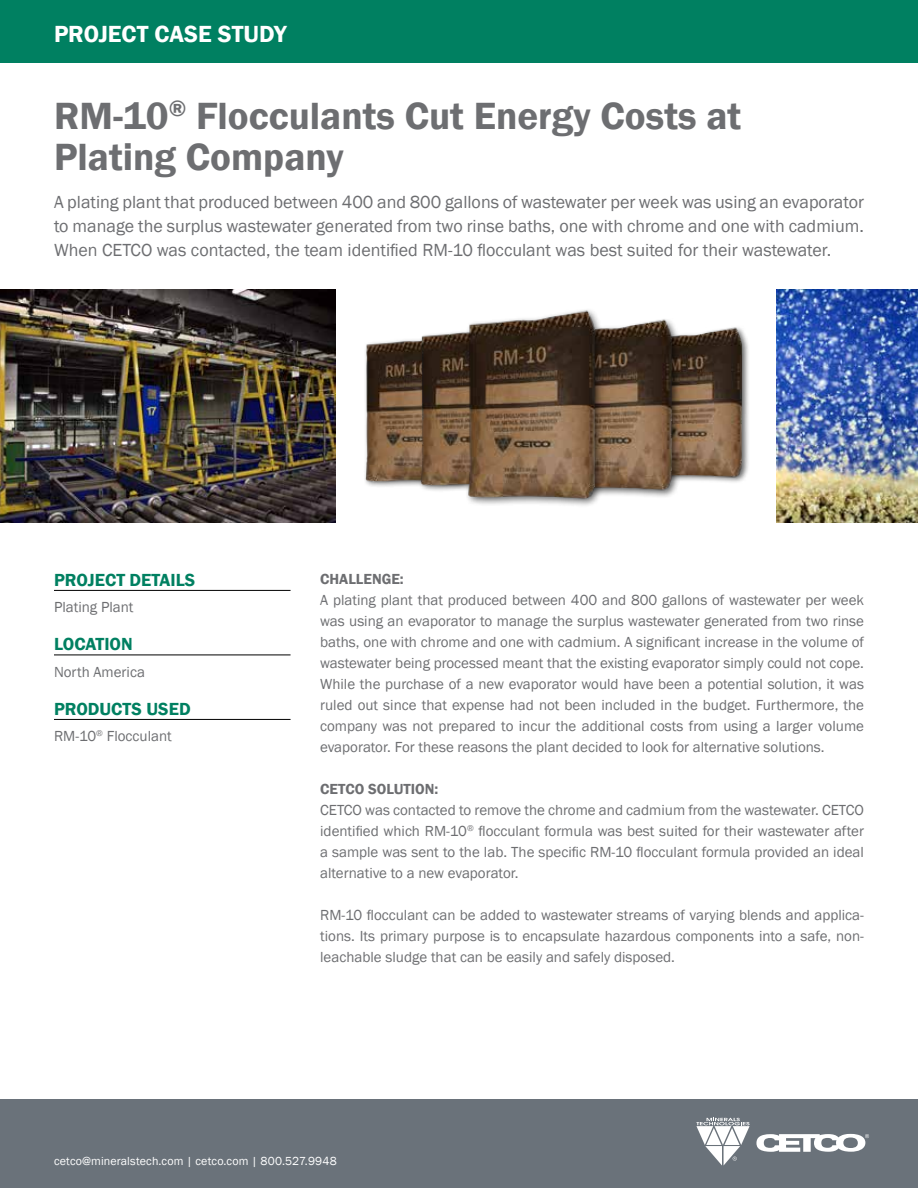
<style>
.page{position:relative;width:918px;height:1188px;background:#fff}
.page>*{position:absolute;margin:0;border:0;box-sizing:border-box;transform-origin:0 0}
.t1{font:600 39px/40.5px "Franklin Gothic";color:#6d6e71}
.t2{font:600 24px "Franklin Gothic";letter-spacing:-.005em;color:#fff}
.t3{font:18px/24px "Franklin Gothic";color:#6d6e71;text-align:justify}
.t4{font:600 18px "Franklin Gothic";color:#008061}
.t5{font:15px/21px "Franklin Gothic";color:#6d6e71;text-align:justify}
.t6{font:600 15px "Franklin Gothic";color:#6d6e71}
.t7{font:12px "Franklin Gothic";letter-spacing:.015em;color:#fff}
</style>
<div class="page">
<div style="left:0;top:0;width:918px;height:63px;background:#008061"></div>
<div style="left:0;top:1099px;width:918px;height:89px;background:#6a727a"></div>
<svg style="left:756px;top:1134px;width:113px;height:18px"></svg>
<svg style="left:696px;top:1118px;width:54px;height:48px"></svg>
<hr style="left:54px;top:590px;width:237px;height:1px;background:#000">
<hr style="left:54px;top:655px;width:237px;height:1px;background:#000">
<hr style="left:54px;top:719px;width:237px;height:1px;background:#000">
<img style="left:0;top:290px;width:335px;height:232px">
<img style="left:776px;top:290px;width:142px;height:232px">
<img style="left:689px;top:327px;width:60px;height:155px">
<img style="left:365px;top:340px;width:41px;height:147px">
<img style="left:614px;top:319px;width:75px;height:178px">
<img style="left:406px;top:333px;width:45px;height:158px">
<img style="left:451px;top:310px;width:163px;height:196px">
<h2 class="t2" style="left:54px;top:19px;width:234px">PROJECT CASE STUDY</h2>
<h1 class="t1" style="left:54px;top:97px;width:689px">RM-10<sup>®</sup> Flocculants Cut Energy Costs at<br>Plating Company</h1>
<p class="t3" style="left:54px;top:190px;width:812px">A plating plant that produced between 400 and 800 gallons of wastewater per week was using an evaporator to manage the surplus wastewater generated from two rinse baths, one with chrome and one with cadmium.<br>When CETCO was contacted, the team identified RM-10 flocculant was best suited for their wastewater.</p>
<p class="t4" style="left:54px;top:569px;width:143px">PROJECT DETAILS</p>
<p class="t5" style="left:54px;top:597px;width:81px">Plating Plant</p>
<p class="t4" style="left:54px;top:633px;width:80px">LOCATION</p>
<p class="t5" style="left:54px;top:662px;width:92px">North America</p>
<p class="t4" style="left:54px;top:698px;width:138px">PRODUCTS USED</p>
<p class="t5" style="left:54px;top:726px;width:119px">RM-10<sup>®</sup> Flocculant</p>
<p class="t6" style="left:320px;top:570px;width:85px">CHALLENGE:</p>
<p class="t5" style="left:320px;top:590px;width:545px">A plating plant that produced between 400 and 800 gallons of wastewater per week was using an evaporator to manage the surplus wastewater generated from two rinse baths, one with chrome and one with cadmium. A significant increase in the volume of wastewater being processed meant that the existing evaporator simply could not cope.<br>While the purchase of a new evaporator would have been a potential solution, it was ruled out since that expense had not been included in the budget. Furthermore, the company was not prepared to incur the additional costs from using a larger volume evaporator. For these reasons the plant decided to look for alternative solutions.</p>
<p class="t6" style="left:320px;top:780px;width:120px">CETCO SOLUTION:</p>
<p class="t5" style="left:320px;top:800px;width:545px">CETCO was contacted to remove the chrome and cadmium from the wastewater. CETCO identified which RM-10<sup>®</sup> flocculant formula was best suited for their wastewater after a sample was sent to the lab. The specific RM-10 flocculant formula provided an ideal alternative to a new evaporator.</p>
<p class="t5" style="left:320px;top:905px;width:545px">RM-10 flocculant can be added to wastewater streams of varying blends and applica&shy;tions. Its primary purpose is to encapsulate hazardous components into a safe, non&shy;leachable sludge that can be easily and safely disposed.</p>
<p class="t7" style="left:54px;top:1153px;width:284px">cetco@mineralstech.com | cetco.com | 800.527.9948</p>
</div>
